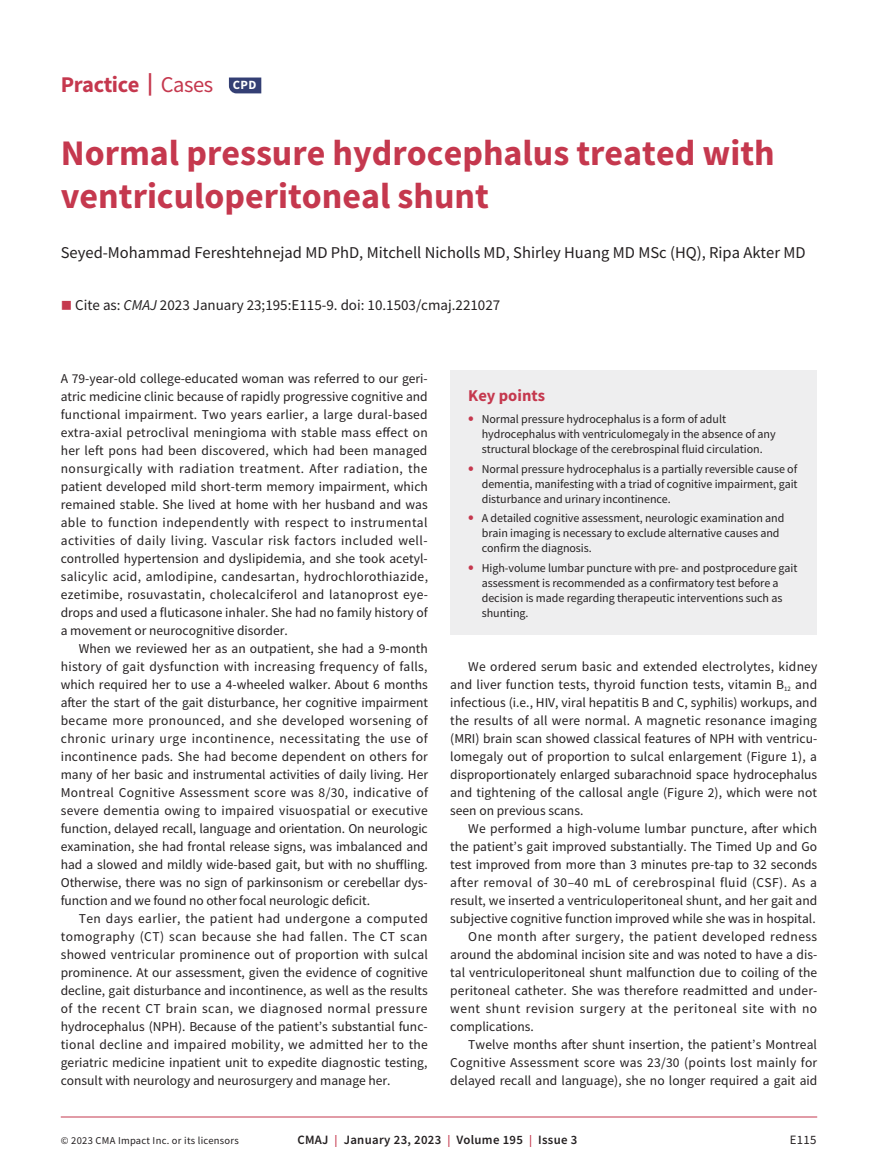
<style>
.page{position:relative;width:878px;height:1175px;background:#fff}
.page>*{position:absolute;margin:0;border:0;box-sizing:border-box;transform-origin:0 0}
.t1{font:700 36px/43.2px "Source Sans Pro";color:#c5384e}
.t2{font:700 22.5px "Source Sans Pro";letter-spacing:-.02em;color:#c5384e}
.t3{font:16.5px "Source Sans Pro";color:#231f20}
.t4{font:700 16.5px "Source Sans Pro";color:#c5384e}
.t5{font:15px "Source Sans Pro";color:#231f20}
.t6{font:13.5px/18px "Source Sans Pro";color:#231f20;text-align:justify}
.t7{font:13.5px "Source Sans Pro";letter-spacing:.03em;color:#231f20}
.t8{font:13.5px "Source Sans Pro";letter-spacing:.02em;color:#231f20}
.t9{font:13.5px "Source Sans Pro";letter-spacing:.04em;color:#231f20}
.t10{font:600 12.75px "Source Sans Pro";letter-spacing:.025em;color:#231f20}
.t11{font:12.75px "Source Sans Pro";color:#231f20}
.t12{font:12px/15px "Source Sans Pro";letter-spacing:-.005em;color:#231f20}
.t13{font:10.5px "Source Sans Pro";letter-spacing:.025em;color:#231f20}
.s1{font-weight:400}
.s2{font-size:12.6px;color:#fff}
.s3{color:#c5384e}
.s4{font-style:italic}
.s5{font-weight:700;font-size:16.5px;color:#c5384e}
.s6{font-size:12px;color:#c5384e}
</style>
<div class="page">
<hr style="left:61px;top:1116px;width:756px;height:1px;background:#c5384e">
<svg style="left:229px;top:77px;width:32px;height:16px"></svg>
<div style="left:450px;top:370px;width:367px;height:264px;background:#eeeeef"></div>
<h2 class="t2" style="left:61px;top:69px;width:197px">Practice | <span class="s1">Cases</span> <span class="s2">CPD</span></h2>
<h1 class="t1" style="left:61px;top:131px;width:715px">Normal pressure hydrocephalus treated with ventriculoperitoneal shunt</h1>
<p class="t3" style="left:61px;top:242px;width:746px">Seyed-Mohammad Fereshtehnejad MD PhD, Mitchell Nicholls MD, Shirley Huang MD MSc (HQ), Ripa Akter MD</p>
<p class="t5" style="left:61px;top:296px;width:441px"><span class="s3">■</span> Cite as: <span class="s4">CMAJ</span> 2023 January 23;195:E115-9. doi: 10.1503/cmaj.221027</p>
<p class="t6" style="left:61px;top:369px;width:369px">A 79-year-old college-educated woman was referred to our geri&shy;atric medicine clinic because of rapidly progressive cognitive and functional impairment. Two years earlier, a large dural-based extra-axial petroclival meningioma with stable mass effect on her left pons had been discovered, which had been managed nonsurgically with radiation treatment. After radiation, the patient developed mild short-term memory impairment, which remained stable. She lived at home with her husband and was able to function independently with respect to instrumental activities of daily living. Vascular risk factors included well&shy;controlled hypertension and dyslipidemia, and she took acetyl&shy;salicylic acid, amlodipine, candesartan, hydrochlorothiazide, ezetimibe, rosuvastatin, cholecalciferol and latanoprost eye&shy;drops and used a fluticasone inhaler. She had no family history of a movement or neurocognitive disorder.</p>
<p class="t6" style="left:61px;top:639px;width:369px;text-indent:18px">When we reviewed her as an outpatient, she had a 9-month history of gait dysfunction with increasing frequency of falls, which required her to use a 4-wheeled walker. About 6 months after the start of the gait disturbance, her cognitive impairment became more pronounced, and she developed worsening of chronic urinary urge incontinence, necessitating the use of incontinence pads. She had become dependent on others for many of her basic and instrumental activities of daily living. Her Montreal Cognitive Assessment score was 8/30, indicative of severe dementia owing to impaired visuospatial or executive function, delayed recall, language and orientation. On neurologic examination, she had frontal release signs, was imbalanced and had a slowed and mildly wide-based gait, but with no shuffling.<br>Otherwise, there was no sign of parkinsonism or cerebellar dys&shy;function and we found no other focal neurologic deficit.</p>
<p class="t6" style="left:61px;top:909px;width:368px;text-indent:18px">Ten days earlier, the patient had undergone a computed tomography (CT) scan because she had fallen. The CT scan showed ventricular prominence out of proportion with sulcal prominence. At our assessment, given the evidence of cognitive decline, gait disturbance and incontinence, as well as the results of the recent CT brain scan, we diagnosed normal pressure hydrocephalus (NPH). Because of the patient’s substantial func&shy;tional decline and impaired mobility, we admitted her to the geriatric medicine inpatient unit to expedite diagnostic testing, consult with neurology and neurosurgery and manage her.</p>
<p class="t4" style="left:468px;top:384px;width:78px">Key points</p>
<p class="t12" style="left:482px;top:411px;width:295px;text-indent:-14px"><span class="s5">•</span> Normal pressure hydrocephalus is a form of adult hydrocephalus with ventriculomegaly in the absence of any structural blockage of the cerebrospinal fluid circulation.</p>
<p class="t12" style="left:482px;top:461px;width:317px;text-align:justify;text-indent:-14px"><span class="s5">•</span> Normal pressure hydrocephalus is a partially reversible cause of dementia, manifesting with a triad of cognitive impairment, gait disturbance and urinary incontinence.</p>
<p class="t12" style="left:482px;top:510px;width:304px;text-indent:-14px"><span class="s5">•</span> A detailed cognitive assessment, neurologic examination and brain imaging is necessary to exclude alternative causes and confirm the diagnosis.</p>
<p class="t12" style="left:482px;top:560px;width:317px;text-indent:-14px"><span class="s5">•</span> High-volume lumbar puncture with pre- and postprocedure gait assessment is recommended as a confirmatory test before a decision is made regarding therapeutic interventions such as shunting.</p>
<p class="t6" style="left:450px;top:657px;width:369px;text-indent:18px">We ordered serum basic and extended electrolytes, kidney and liver function tests, thyroid function tests, vitamin B<sub>12</sub> and infectious (i.e., HIV, viral hepatitis B and C, syphilis) workups, and the results of all were normal. A magnetic resonance imaging (MRI) brain scan showed classical features of NPH with ventricu&shy;lomegaly out of proportion to sulcal enlargement (Figure 1), a disproportionately enlarged subarachnoid space hydrocephalus and tightening of the callosal angle (Figure 2), which were not seen on previous scans.</p>
<p class="t6" style="left:468px;top:819px;width:350px">We performed a high-volume lumbar puncture, after which</p>
<p class="t6" style="left:450px;top:837px;width:368px">the patient’s gait improved substantially. The Timed Up and Go</p>
<p class="t6" style="left:450px;top:855px;width:368px">test improved from more than 3 minutes pre-tap to 32 seconds</p>
<p class="t7" style="left:450px;top:873px;width:368px">after removal of 30–40 mL of cerebrospinal fluid (CSF). As a</p>
<p class="t6" style="left:450px;top:891px;width:368px">result, we inserted a ventriculoperitoneal shunt, and her gait and</p>
<p class="t6" style="left:450px;top:909px;width:367px">subjective cognitive function improved while she was in hospital.</p>
<p class="t7" style="left:468px;top:927px;width:350px">One month after surgery, the patient developed redness</p>
<p class="t6" style="left:450px;top:945px;width:368px">around the abdominal incision site and was noted to have a dis-</p>
<p class="t6" style="left:450px;top:963px;width:368px">tal ventriculoperitoneal shunt malfunction due to coiling of the</p>
<p class="t6" style="left:450px;top:981px;width:368px">peritoneal catheter. She was therefore readmitted and under-</p>
<p class="t9" style="left:450px;top:999px;width:368px">went shunt revision surgery at the peritoneal site with no</p>
<p class="t6" style="left:450px;top:1017px;width:85px">complications.</p>
<p class="t6" style="left:468px;top:1035px;width:350px">Twelve months after shunt insertion, the patient’s Montreal</p>
<p class="t8" style="left:450px;top:1053px;width:368px">Cognitive Assessment score was 23/30 (points lost mainly for</p>
<p class="t6" style="left:450px;top:1071px;width:368px">delayed recall and language), she no longer required a gait aid</p>
<p class="t13" style="left:61px;top:1134px;width:179px">© 2023 CMA Impact Inc. or its licensors</p>
<p class="t10" style="left:297px;top:1131px;width:281px">CMAJ <span class="s6">|</span> January 23, 2023 <span class="s6">|</span> Volume 195 <span class="s6">|</span> Issue 3</p>
<p class="t11" style="left:789px;top:1132px;width:28px">E115</p>
</div>
